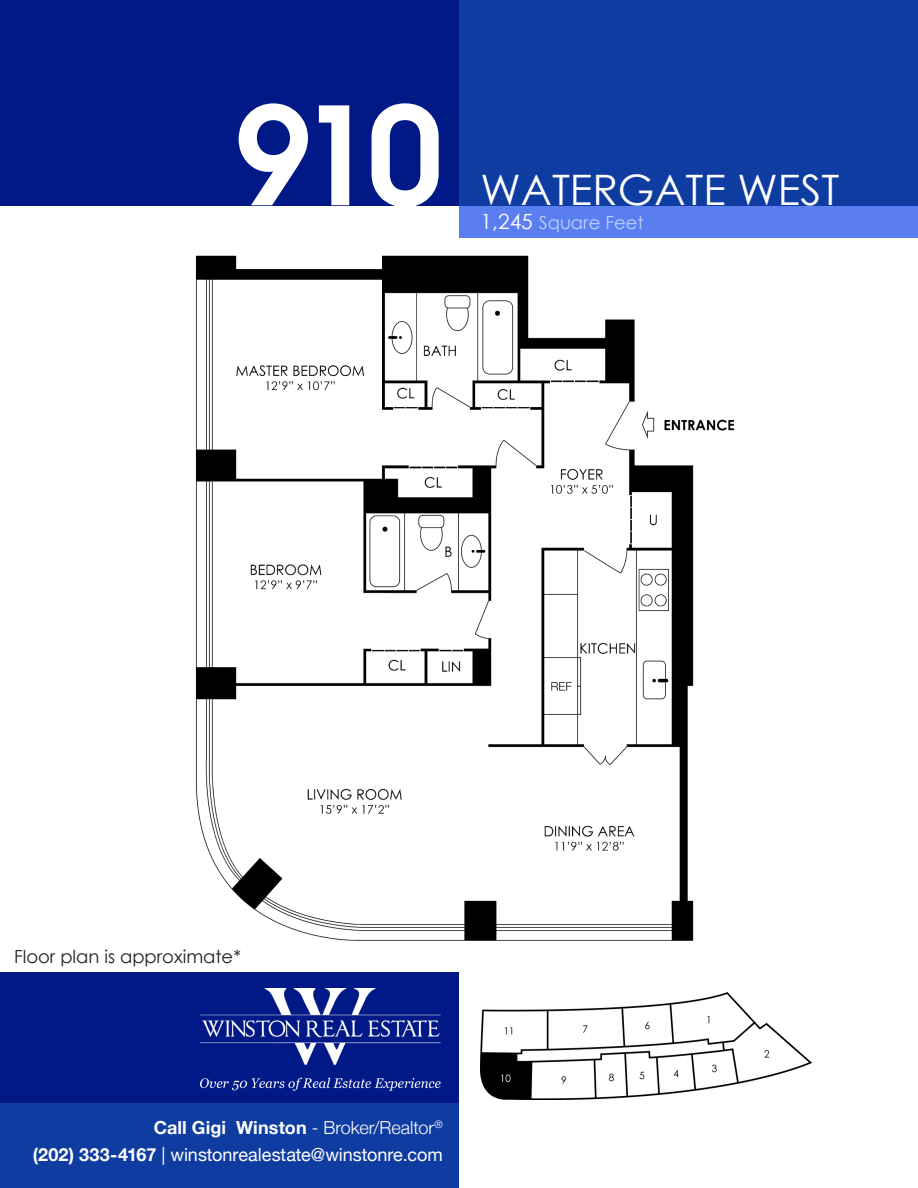
<style>
.page{position:relative;width:918px;height:1188px;background:#fff}
.page>*{position:absolute;margin:0;border:0;box-sizing:border-box;transform-origin:0 0}
.t1{font:600 135px "Avant Garde";color:#fff}
.t2{font:42px "Century Gothic";color:#fff}
.t3{font:18px "Helvetica Neue";color:#fff}
.t4{font:700 18px "Helvetica Neue";letter-spacing:.005em;color:#fff}
.t5{font:18px "Century Gothic";color:#231f20}
.t6{font:18px "Century Gothic";color:#bed2ff}
.s1{font-size:21px;color:#fff}
.s2{font-weight:300}
.s3{font-weight:700}
</style>
<div class="page">
<div style="left:0;top:972px;width:459px;height:132px;background:#001987"></div>
<div style="left:459px;top:205px;width:459px;height:33px;background:#5a7df0"></div>
<div style="left:459px;top:0;width:459px;height:205px;background:#0f3ca0"></div>
<div style="left:0;top:0;width:459px;height:205px;background:#001987"></div>
<div style="left:0;top:1104px;width:459px;height:84px;background:#0f3ca0"></div>
<img style="left:199px;top:989px;width:242px;height:102px">
<img style="left:195px;top:255px;width:540px;height:686px">
<img style="left:481px;top:992px;width:330px;height:107px">
<p class="t1" style="left:235px;top:66px;width:209px">910</p>
<p class="t2" style="left:481px;top:161px;width:360px">WATERGATE WEST</p>
<p class="t6" style="left:481px;top:210px;width:164px"><span class="s1">1,245</span> Square Feet</p>
<p class="t5" style="left:14px;top:943px;width:228px">Floor plan is approximate*</p>
<p class="t4" style="left:154px;top:1116px;width:290px">Call Gigi Winston <span class="s2">- Broker/Realtor</span><sup>®</sup></p>
<p class="t3" style="left:33px;top:1144px;width:412px"><span class="s3">(202) 333-4167</span> | winstonrealestate@winstonre.com</p>
</div>
